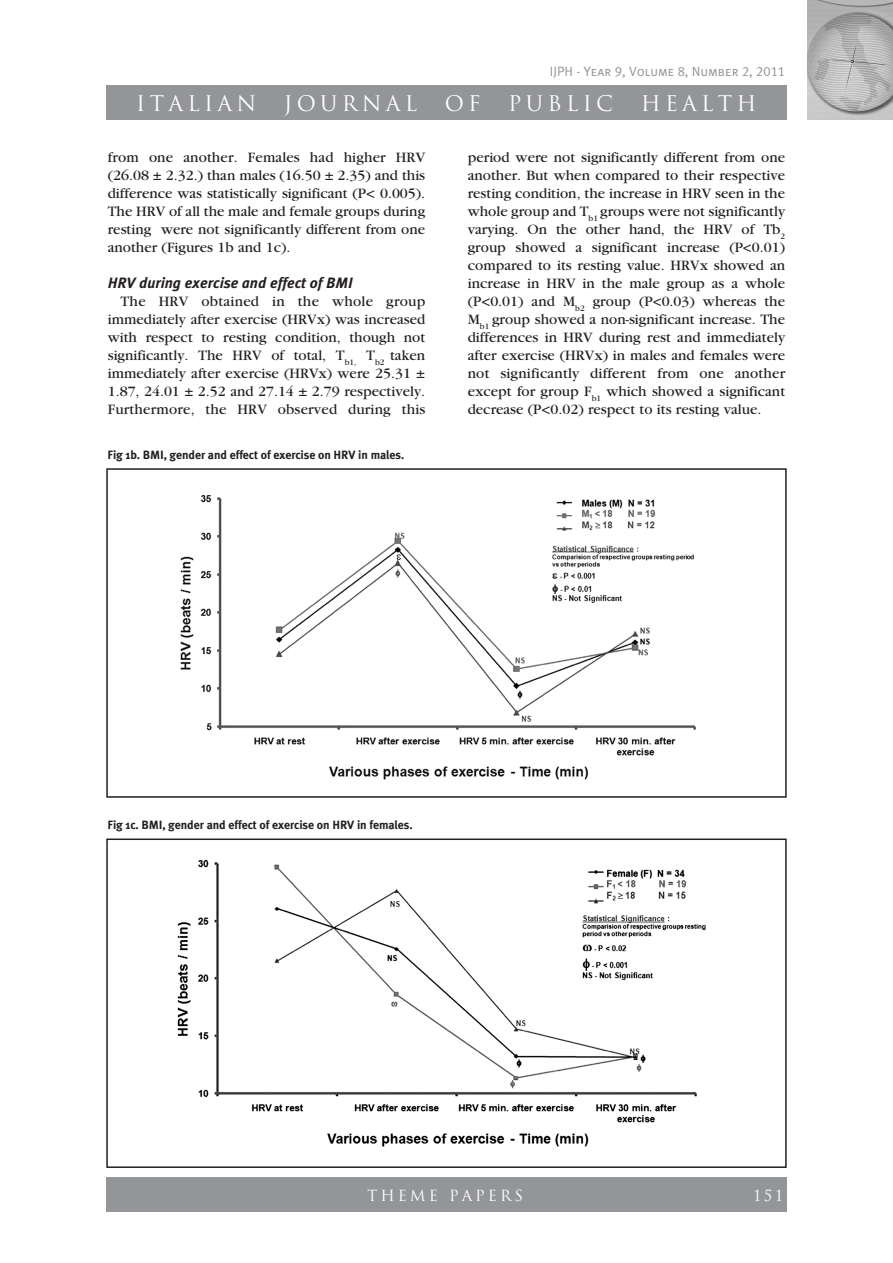
<style>
.page{position:relative;width:893px;height:1263px;background:#fff}
.page>*{position:absolute;margin:0;border:0;box-sizing:border-box;transform-origin:0 0}
.t1{font:21px "Trajan";letter-spacing:.2em;color:#fff}
.t2{font:15px/18px "Garamond";color:#231f20;text-align:justify}
.t3{font:italic 700 15px "Meta Plus";color:#231f20}
.t4{font:15px "Trajan";letter-spacing:.2em;color:#fff}
.t5{font:13.5px "Meta Plus Normal Caps";color:#939598}
.t6{font:700 12px "Meta Plus";letter-spacing:-.01em;color:#231f20}
</style>
<div class="page">
<img style="left:808px;top:0;width:85px;height:119px">
<div style="left:106px;top:85px;width:681px;height:34px;background:#939598"></div>
<div style="left:106px;top:1178px;width:681px;height:34px;background:#939598"></div>
<img style="left:180px;top:495px;width:516px;height:285px">
<div style="left:106px;top:468px;width:681px;height:330px;border:2px solid #231f20"></div>
<img style="left:177px;top:859px;width:529px;height:288px">
<div style="left:106px;top:838px;width:681px;height:330px;border:2px solid #231f20"></div>
<p class="t5" style="left:550px;top:63px;width:237px">IJPH - Year 9, Volume 8, Number 2, 2011</p>
<h1 class="t1" style="left:136px;top:91px;width:121px">ITALIAN</h1>
<h1 class="t1" style="left:284px;top:91px;width:135px">JOURNAL</h1>
<h1 class="t1" style="left:445px;top:91px;width:37px">OF</h1>
<h1 class="t1" style="left:508px;top:91px;width:106px">PUBLIC</h1>
<h1 class="t1" style="left:641px;top:91px;width:117px">HEALTH</h1>
<p class="t2" style="left:108px;top:148px;width:319px">from one another. Females had higher HRV (26.08 ± 2.32.) than males (16.50 ± 2.35) and this difference was statistically significant (P&lt; 0.005).<br>The HRV of all the male and female groups during resting were not significantly different from one another (Figures 1b and 1c).</p>
<p class="t3" style="left:108px;top:274px;width:246px">HRV during exercise and effect of BMI</p>
<p class="t2" style="left:108px;top:292px;width:319px;text-indent:13px">The HRV obtained in the whole group immediately after exercise (HRVx) was increased with respect to resting condition, though not significantly. The HRV of total, T<sub>b1,</sub> T<sub>b2</sub> taken immediately after exercise (HRVx) were 25.31 ± 1.87, 24.01 ± 2.52 and 27.14 ± 2.79 respectively.<br>Furthermore, the HRV observed during this</p>
<p class="t6" style="left:107px;top:448px;width:298px">Fig 1b. BMI, gender and effect of exercise on HRV in males.</p>
<p class="t2" style="left:468px;top:148px;width:319px">period were not significantly different from one another. But when compared to their respective resting condition, the increase in HRV seen in the whole group and T<sub>b1</sub> groups were not significantly varying. On the other hand, the HRV of Tb<sub>2 </sub>group showed a significant increase (P&lt;0.01) compared to its resting value. HRVx showed an increase in HRV in the male group as a whole (P&lt;0.01) and M<sub>b2</sub> group (P&lt;0.03) whereas the M<sub>b1</sub> group showed a non-significant increase. The differences in HRV during rest and immediately after exercise (HRVx) in males and females were not significantly different from one another except for group F<sub>b1</sub> which showed a significant decrease (P&lt;0.02) respect to its resting value.</p>
<p class="t6" style="left:107px;top:818px;width:307px">Fig 1c. BMI, gender and effect of exercise on HRV in females.</p>
<p class="t4" style="left:367px;top:1186px;width:157px">THEME PAPERS</p>
<p class="t4" style="left:754px;top:1186px;width:30px">151</p>
</div>
